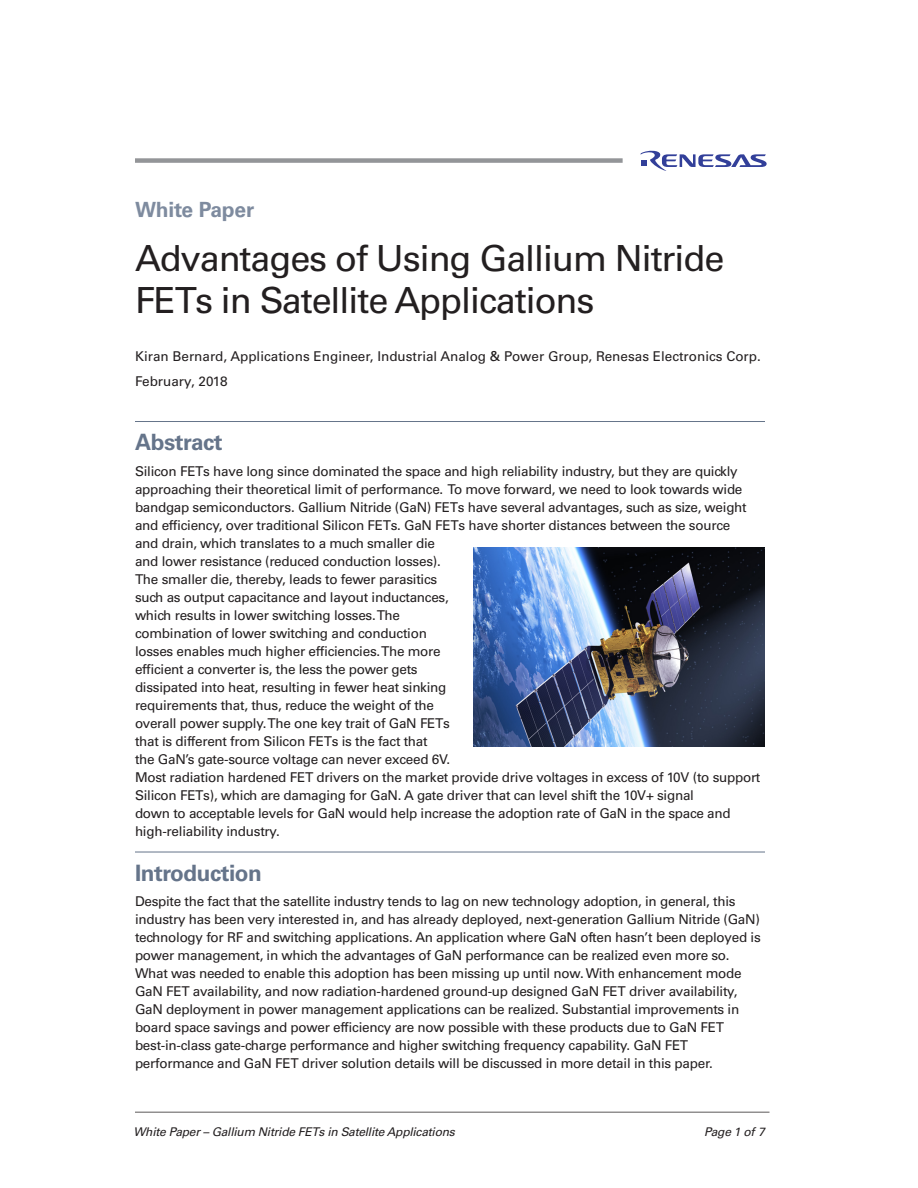
<style>
.page{position:relative;width:918px;height:1188px;background:#fff}
.page>*{position:absolute;margin:0;border:0;box-sizing:border-box;transform-origin:0 0}
.TitleMain{font:36px/42px "Univers LT Std";letter-spacing:-.03em;color:#231f20}
.Sections{font:700 22.5px "Univers LT Std";letter-spacing:-.02em;color:#65748a}
.t1{font:700 21px "Univers LT Std";letter-spacing:-.01em;color:#7e8b9f}
.text{font:13.5px/18px "Univers LT Std";letter-spacing:-.02em;color:#231f20}
.TitleMain-2{font:13.5px/25.5px "Univers LT Std";color:#231f20}
.SubsSection{font:italic 12px "Univers LT Std";letter-spacing:-.02em;color:#231f20}
</style>
<div class="page">
<hr style="left:135px;top:1112px;width:635px;height:1px;background:#231f20">
<hr style="left:135px;top:421px;width:630px;height:1px;background:#65748a">
<hr style="left:135px;top:852px;width:630px;height:1px;background:#65748a">
<svg style="left:640px;top:150px;width:127px;height:21px"></svg>
<div style="left:135px;top:158px;width:488px;height:5px;background:#939598"></div>
<img style="left:473px;top:548px;width:292px;height:199px">
<p class="t1" style="left:135px;top:197px;width:121px">White Paper</p>
<p class="TitleMain" style="left:135px;top:237px;width:591px">Advantages of Using Gallium Nitride<br>FETs in Satellite Applications</p>
<p class="TitleMain-2" style="left:135px;top:343px;width:627px">Kiran Bernard, Applications Engineer, Industrial Analog &amp; Power Group, Renesas Electronics Corp.<br>February, 2018</p>
<p class="Sections" style="left:135px;top:429px;width:89px">Abstract</p>
<p class="text" style="left:135px;top:462px;width:627px">Silicon FETs have long since dominated the space and high reliability industry, but they are quickly approaching their theoretical limit of performance. To move forward, we need to look towards wide bandgap semiconductors. Gallium Nitride (GaN) FETs have several advantages, such as size, weight and efficiency, over traditional Silicon FETs. GaN FETs have shorter distances between the source<br>and drain, which translates to a much smaller die<br>and lower resistance (reduced conduction losses).<br>The smaller die, thereby, leads to fewer parasitics<br>such as output capacitance and layout inductances,<br>which results in lower switching losses. The<br>combination of lower switching and conduction<br>losses enables much higher efficiencies. The more<br>efficient a converter is, the less the power gets<br>dissipated into heat, resulting in fewer heat sinking<br>requirements that, thus, reduce the weight of the<br>overall power supply. The one key trait of GaN FETs<br>that is different from Silicon FETs is the fact that<br>the GaN’s gate-source voltage can never exceed 6V.<br>Most radiation hardened FET drivers on the market provide drive voltages in excess of 10V (to support Silicon FETs), which are damaging for GaN. A gate driver that can level shift the 10V+ signal<br>down to acceptable levels for GaN would help increase the adoption rate of GaN in the space and high-reliability industry.</p>
<p class="Sections" style="left:135px;top:860px;width:128px">Introduction</p>
<p class="text" style="left:135px;top:893px;width:627px">Despite the fact that the satellite industry tends to lag on new technology adoption, in general, this industry has been very interested in, and has already deployed, next-generation Gallium Nitride (GaN) technology for RF and switching applications. An application where GaN often hasn’t been deployed is power management, in which the advantages of GaN performance can be realized even more so.<br>What was needed to enable this adoption has been missing up until now. With enhancement mode GaN FET availability, and now radiation-hardened ground-up designed GaN FET driver availability, GaN deployment in power management applications can be realized. Substantial improvements in board space savings and power efficiency are now possible with these products due to GaN FET best-in-class gate-charge performance and higher switching frequency capability. GaN FET performance and GaN FET driver solution details will be discussed in more detail in this paper.</p>
<p class="SubsSection" style="left:134px;top:1125px;width:323px">White Paper – Gallium Nitride FETs in Satellite Applications</p>
<p class="SubsSection" style="left:704px;top:1125px;width:62px">Page 1 of 7</p>
</div>
